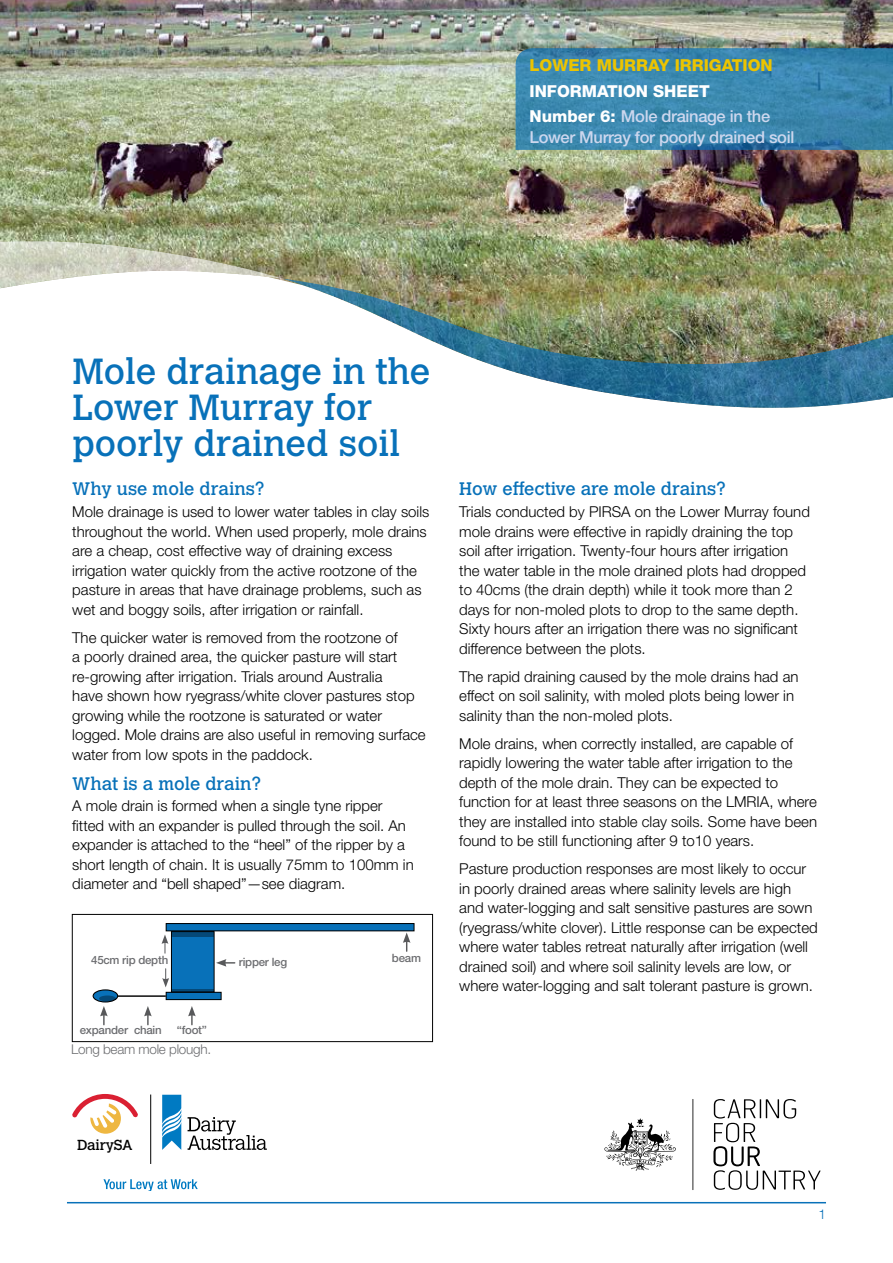
<style>
.page{position:relative;width:893px;height:1263px;background:#fff}
.page>*{position:absolute;margin:0;border:0;box-sizing:border-box;transform-origin:0 0}
.t1{font:36px/36px "Calvert MT Std";color:#0871b9}
.t2{font:18px "Calvert MT Std";color:#0871b9}
.t3{font:800 16.5px/25.2px "Helvetica Neue LT Std";color:#fff}
.t4{font:500 16.5px "Helvetica Neue LT Std";letter-spacing:-.02em;color:#cdd7ee}
.t5{font:800 16.5px "Helvetica Neue LT Std";color:#ecc401}
.t6{font:300 15px/19.5px "Helvetica Neue";color:#000}
.t7{font:14.4px "Calvert";letter-spacing:-.01em;color:#000}
.t8{font:300 13.5px "Helvetica Neue LT Std";letter-spacing:-.02em;color:#6d6e71}
.t9{font:300 13.5px "Helvetica Neue LT Std";color:#0871b9}
.t10{font:500 11.4px "Helvetica Neue LT Std";letter-spacing:-.02em;color:#6d6e71}
.s1{font-weight:500;color:#cdd7ee}
</style>
<div class="page">
<hr style="left:67px;top:1202px;width:759px;height:1px;background:#0871b9">
<img style="left:0;top:0;width:893px;height:279px">
<img style="left:283px;top:279px;width:610px;height:129px">
<svg style="left:0;top:241px;width:283px;height:48px"></svg>
<hr style="left:150px;top:1094px;width:1px;height:70px;background:#000">
<svg style="left:188px;top:1117px;width:79px;height:33px"></svg>
<svg style="left:162px;top:1095px;width:19px;height:55px"></svg>
<svg style="left:103px;top:1179px;width:95px;height:12px"></svg>
<svg style="left:72px;top:1094px;width:66px;height:40px"></svg>
<svg style="left:713px;top:1099px;width:108px;height:91px"></svg>
<svg style="left:604px;top:1118px;width:72px;height:52px"></svg>
<hr style="left:692px;top:1099px;width:1px;height:91px;background:#010101">
<svg style="left:516px;top:48px;width:377px;height:102px;background:#3a86ae"></svg>
<div style="left:72px;top:914px;width:361px;height:128px;border:1px solid #000"></div>
<div style="left:166px;top:923px;width:248px;height:8px;background:#0871b9"></div>
<div style="left:166px;top:923px;width:248px;height:8px;border:1px solid #000"></div>
<div style="left:166px;top:992px;width:55px;height:7px;background:#0871b9"></div>
<div style="left:166px;top:992px;width:55px;height:8px;border:1px solid #000"></div>
<div style="left:171px;top:931px;width:43px;height:61px;background:#0871b9"></div>
<div style="left:171px;top:931px;width:43px;height:61px;border:1px solid #000"></div>
<hr style="left:110px;top:995px;width:56px;height:2px;background:#000">
<svg style="left:93px;top:990px;width:25px;height:12px"></svg>
<div style="left:93px;top:989px;width:25px;height:13px;border:1px solid #000;border-radius:50%"></div>
<svg style="left:403px;top:932px;width:7px;height:19px"></svg>
<svg style="left:162px;top:935px;width:6px;height:18px"></svg>
<svg style="left:144px;top:1006px;width:8px;height:19px"></svg>
<svg style="left:216px;top:959px;width:19px;height:8px"></svg>
<svg style="left:162px;top:969px;width:7px;height:18px"></svg>
<svg style="left:100px;top:1006px;width:8px;height:19px"></svg>
<svg style="left:188px;top:1006px;width:8px;height:19px"></svg>
<div style="left:172px;top:931px;width:42px;height:6px;background:#054978"></div>
<svg style="left:99px;top:995px;width:17px;height:6px"></svg>
<hr style="left:172px;top:990px;width:42px;height:2px;background:#000">
<p class="t5" style="left:529px;top:56px;width:245px">LOWER MURRAY IRRIGATION</p>
<p class="t3" style="left:529px;top:78px;width:242px">INFORMATION SHEET<br>Number 6: <span class="s1">Mole drainage in the</span></p>
<p class="t4" style="left:529px;top:127px;width:266px">Lower Murray for poorly drained soil</p>
<h1 class="t1" style="left:72px;top:354px;width:360px">Mole drainage in the<br>Lower Murray for poorly drained soil</h1>
<p class="t2" style="left:72px;top:479px;width:194px">Why use mole drains?</p>
<p class="t6" style="left:72px;top:502px;width:359px">Mole drainage is used to lower water tables in clay soils throughout the world. When used properly, mole drains are a cheap, cost effective way of draining excess irrigation water quickly from the active rootzone of the pasture in areas that have drainage problems, such as wet and boggy soils, after irrigation or rainfall.</p>
<p class="t6" style="left:72px;top:627px;width:355px">The quicker water is removed from the rootzone of<br>a poorly drained area, the quicker pasture will start re-growing after irrigation. Trials around Australia<br>have shown how ryegrass/white clover pastures stop growing while the rootzone is saturated or water logged. Mole drains are also useful in removing surface water from low spots in the paddock.</p>
<p class="t2" style="left:72px;top:773px;width:190px">What is a mole drain?</p>
<p class="t6" style="left:72px;top:796px;width:343px">A mole drain is formed when a single tyne ripper fitted with an expander is pulled through the soil. An expander is attached to the “heel” of the ripper by a short length of chain. It is usually 75mm to 100mm in diameter and “bell shaped”—see diagram.</p>
<p class="t10" style="left:91px;top:953px;width:79px">45cm rip depth</p>
<p class="t10" style="left:239px;top:955px;width:50px">ripper leg</p>
<p class="t10" style="left:80px;top:1023px;width:84px">expander chain</p>
<p class="t10" style="left:177px;top:1023px;width:32px">“foot”</p>
<p class="t8" style="left:71px;top:1041px;width:141px">Long beam mole plough.</p>
<p class="t10" style="left:392px;top:951px;width:31px">beam</p>
<p class="t2" style="left:459px;top:479px;width:268px">How effective are mole drains?</p>
<p class="t6" style="left:459px;top:502px;width:352px">Trials conducted by PIRSA on the Lower Murray found mole drains were effective in rapidly draining the top soil after irrigation. Twenty-four hours after irrigation the water table in the mole drained plots had dropped to 40cms (the drain depth) while it took more than 2 days for non-moled plots to drop to the same depth.<br>Sixty hours after an irrigation there was no significant difference between the plots.</p>
<p class="t6" style="left:459px;top:666px;width:341px">The rapid draining caused by the mole drains had an effect on soil salinity, with moled plots being lower in salinity than the non-moled plots.</p>
<p class="t6" style="left:459px;top:733px;width:359px">Mole drains, when correctly installed, are capable of rapidly lowering the water table after irrigation to the depth of the mole drain. They can be expected to function for at least three seasons on the LMRIA, where they are installed into stable clay soils. Some have been found to be still functioning after 9 to10 years.</p>
<p class="t6" style="left:459px;top:859px;width:360px">Pasture production responses are most likely to occur in poorly drained areas where salinity levels are high and water-logging and salt sensitive pastures are sown (ryegrass/white clover). Little response can be expected where water tables retreat naturally after irrigation (well drained soil) and where soil salinity levels are low, or where water-logging and salt tolerant pasture is grown.</p>
<p class="t7" style="left:77px;top:1136px;width:57px">DairySA</p>
<p class="t9" style="left:818px;top:1205px;width:9px">1</p>
</div>
